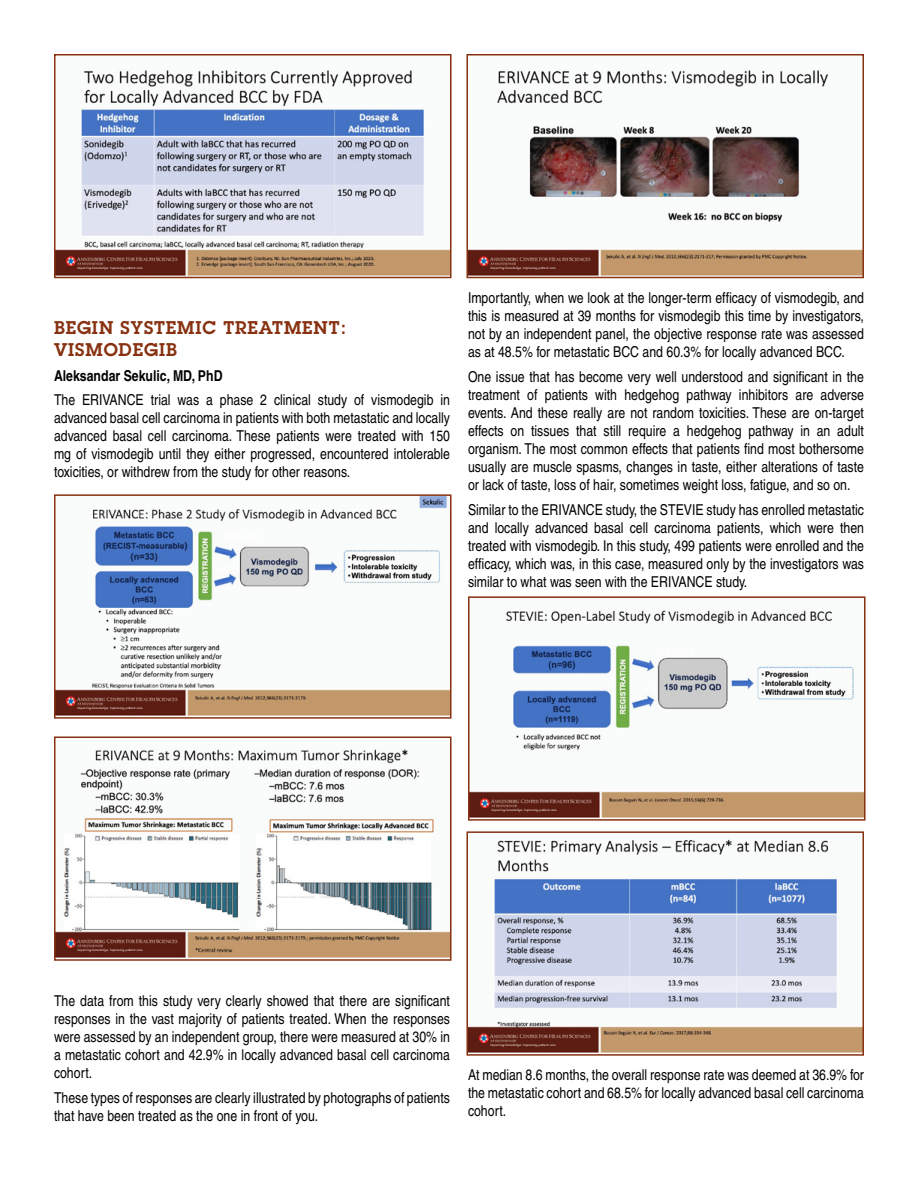
<style>
.page{position:relative;width:918px;height:1188px;background:#fff}
.page>*{position:absolute;margin:0;border:0;box-sizing:border-box;transform-origin:0 0}
.t1{font:600 18px/21.6px "Lubalin Graph";letter-spacing:.05em;color:#873110}
.t2{font:condensed 15px/18px "Helvetica";color:#000;text-align:justify}
.t3{font:700 condensed 15px "Helvetica";color:#000}
</style>
<div class="page">
<img style="left:57px;top:70px;width:392px;height:205px">
<div style="left:54px;top:54px;width:398px;height:224px;border:2px solid #873110"></div>
<img style="left:57px;top:497px;width:392px;height:219px">
<div style="left:54px;top:494px;width:398px;height:225px;border:2px solid #873110"></div>
<img style="left:57px;top:749px;width:392px;height:209px">
<div style="left:54px;top:736px;width:398px;height:225px;border:2px solid #873110"></div>
<img style="left:469px;top:70px;width:392px;height:205px">
<div style="left:466px;top:54px;width:398px;height:224px;border:2px solid #873110"></div>
<img style="left:471px;top:610px;width:392px;height:208px">
<div style="left:468px;top:596px;width:398px;height:225px;border:2px solid #873110"></div>
<img style="left:469px;top:839px;width:392px;height:214px">
<div style="left:466px;top:831px;width:398px;height:225px;border:2px solid #873110"></div>
<p class="t1" style="left:54px;top:317px;width:294px">BEGIN SYSTEMIC TREATMENT:<br>VISMODEGIB</p>
<p class="t3" style="left:54px;top:366px;width:170px">Aleksandar Sekulic, MD, PhD</p>
<p class="t2" style="left:54px;top:391px;width:398px">The ERIVANCE trial was a phase 2 clinical study of vismodegib in advanced basal cell carcinoma in patients with both metastatic and locally advanced basal cell carcinoma. These patients were treated with 150 mg of vismodegib until they either progressed, encountered intolerable toxicities, or withdrew from the study for other reasons.</p>
<p class="t2" style="left:468px;top:289px;width:398px">Importantly, when we look at the longer-term efficacy of vismodegib, and this is measured at 39 months for vismodegib this time by investigators, not by an independent panel, the objective response rate was assessed as at 48.5% for metastatic BCC and 60.3% for locally advanced BCC.</p>
<p class="t2" style="left:468px;top:368px;width:398px">One issue that has become very well understood and significant in the treatment of patients with hedgehog pathway inhibitors are adverse events. And these really are not random toxicities. These are on-target effects on tissues that still require a hedgehog pathway in an adult organism. The most common effects that patients find most bothersome usually are muscle spasms, changes in taste, either alterations of taste or lack of taste, loss of hair, sometimes weight loss, fatigue, and so on.</p>
<p class="t2" style="left:468px;top:501px;width:398px">Similar to the ERIVANCE study, the STEVIE study has enrolled metastatic and locally advanced basal cell carcinoma patients, which were then treated with vismodegib. In this study, 499 patients were enrolled and the efficacy, which was, in this case, measured only by the investigators was similar to what was seen with the ERIVANCE study.</p>
<p class="t2" style="left:54px;top:992px;width:398px">The data from this study very clearly showed that there are significant responses in the vast majority of patients treated. When the responses were assessed by an independent group, there were measured at 30% in a metastatic cohort and 42.9% in locally advanced basal cell carcinoma cohort.</p>
<p class="t2" style="left:54px;top:1089px;width:398px">These types of responses are clearly illustrated by photographs of patients that have been treated as the one in front of you.</p>
<p class="t2" style="left:468px;top:1065px;width:398px">At median 8.6 months, the overall response rate was deemed at 36.9% for the metastatic cohort and 68.5% for locally advanced basal cell carcinoma cohort.</p>
</div>
